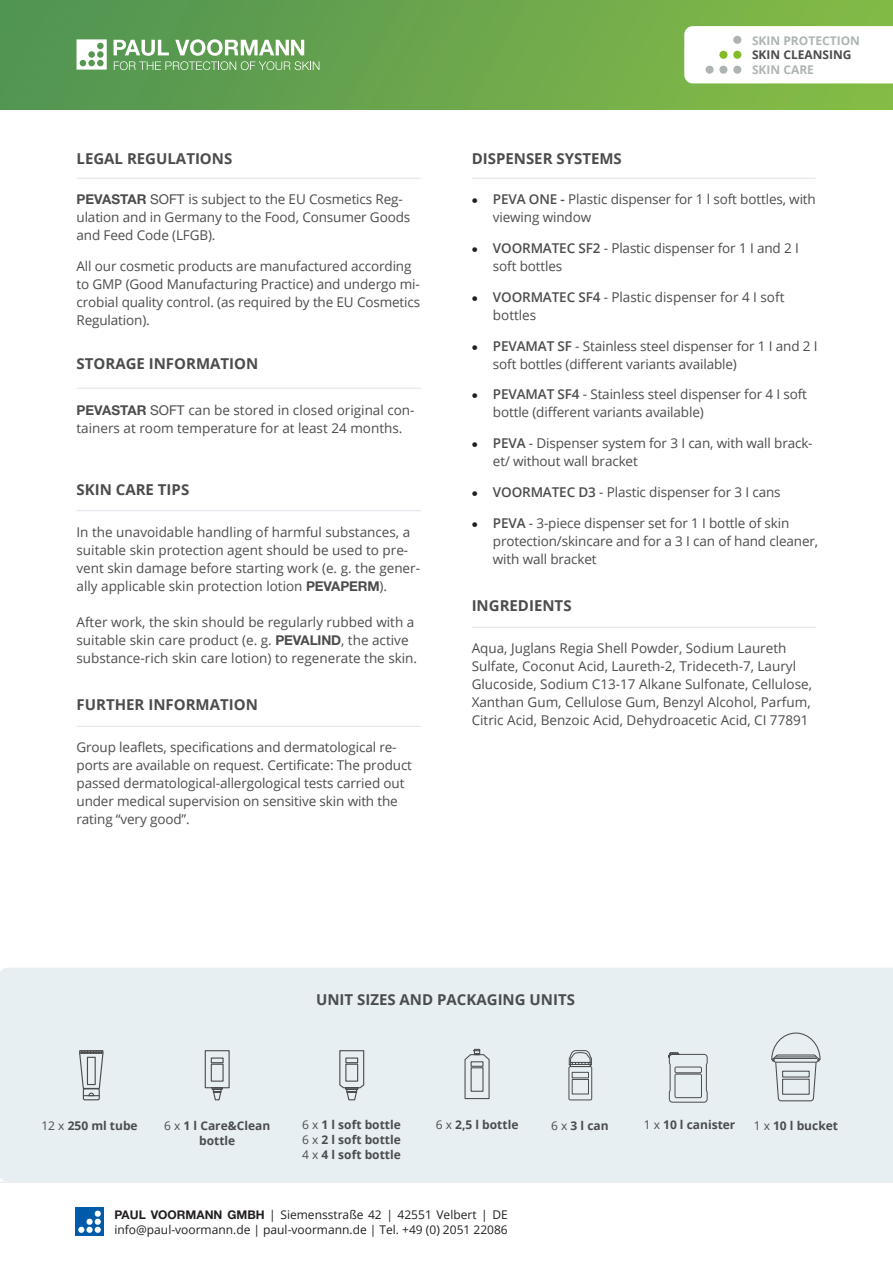
<style>
.page{position:relative;width:893px;height:1263px;background:#fff}
.page>*{position:absolute;margin:0;border:0;box-sizing:border-box;transform-origin:0 0}
.t1{font:700 15px "Open Sans";color:#4b4c4d}
.Listen_mit_Punkt{font:13.5px/18px "Open Sans";letter-spacing:-.01em;color:#4b4c4d}
.t2{font:700 12px "Open Sans";color:#4b4c4d}
.t3{font:12px "Open Sans";color:#231f20}
.t4{font:700 12px "Open Sans";color:#aeb4b4}
.s1{font-family:"Helvetica Neue LT Std";font-weight:700}
.s2{font-family:"Helvetica Neue LT Std"}
.s3{font-family:"Entypo";color:#231f20}
.s4{font-weight:600}
.s5{font-weight:400}
</style>
<div class="page">
<svg style="left:0;top:1182px;width:893px;height:1px"></svg>
<div style="left:0;top:968px;width:893px;height:214px;background:#e7eff3"></div>
<img style="left:0;top:0;width:893px;height:110px">
<hr style="left:77px;top:178px;width:344px;height:1px;background:#dde3e8">
<hr style="left:77px;top:388px;width:344px;height:1px;background:#dde3e8">
<hr style="left:472px;top:178px;width:344px;height:1px;background:#dde3e8">
<hr style="left:77px;top:726px;width:344px;height:1px;background:#dde3e8">
<hr style="left:77px;top:510px;width:344px;height:1px;background:#dde3e8">
<hr style="left:472px;top:627px;width:344px;height:1px;background:#dde3e8">
<div style="left:75px;top:1207px;width:29px;height:29px;background:#015aaa"></div>
<div style="left:86px;top:1227px;width:7px;height:6px;background:#fff;border-radius:50%"></div>
<svg style="left:78px;top:1227px;width:6px;height:6px"></svg>
<svg style="left:95px;top:1219px;width:6px;height:14px"></svg>
<div style="left:86px;top:1219px;width:7px;height:6px;background:#fff;border-radius:50%"></div>
<div style="left:95px;top:1210px;width:6px;height:7px;background:#fff;border-radius:50%"></div>
<svg style="left:684px;top:26px;width:209px;height:57px"></svg>
<div style="left:733px;top:36px;width:8px;height:8px;background:#aeb4b4;border-radius:50%"></div>
<div style="left:733px;top:51px;width:8px;height:8px;background:#82bb27;border-radius:50%"></div>
<div style="left:733px;top:66px;width:8px;height:8px;background:#aeb4b4;border-radius:50%"></div>
<div style="left:719px;top:51px;width:8px;height:8px;background:#82bb27;border-radius:50%"></div>
<div style="left:719px;top:66px;width:8px;height:8px;background:#aeb4b4;border-radius:50%"></div>
<div style="left:705px;top:66px;width:9px;height:8px;background:#aeb4b4;border-radius:50%"></div>
<svg style="left:114px;top:39px;width:205px;height:31px"></svg>
<svg style="left:77px;top:39px;width:30px;height:31px"></svg>
<div style="left:83px;top:1088px;width:17px;height:12px;border:1px solid #4b4c4d;border-radius:2px"></div>
<svg style="left:79px;top:1049px;width:25px;height:48px"></svg>
<svg style="left:568px;top:1049px;width:25px;height:52px"></svg>
<svg style="left:339px;top:1049px;width:26px;height:52px"></svg>
<svg style="left:204px;top:1049px;width:26px;height:52px"></svg>
<svg style="left:771px;top:1032px;width:50px;height:70px;background:#ced5d8"></svg>
<svg style="left:668px;top:1052px;width:40px;height:51px;background:#ccd2d6"></svg>
<svg style="left:464px;top:1048px;width:26px;height:52px"></svg>
<p class="t1" style="left:77px;top:148px;width:157px">LEGAL REGULATIONS</p>
<p class="Listen_mit_Punkt" style="left:77px;top:190px;width:335px"><span class="s1">PEVASTAR</span> <span class="s2">SOFT</span> is subject to the EU Cosmetics Reg&shy;ulation and in Germany to the Food, Consumer Goods and Feed Code (LFGB).</p>
<p class="Listen_mit_Punkt" style="left:77px;top:257px;width:345px">All our cosmetic products are manufactured according to GMP (Good Manufacturing Practice) and undergo mi&shy;crobial quality control. (as required by the EU Cosmetics Regulation).</p>
<p class="t1" style="left:77px;top:353px;width:183px">STORAGE INFORMATION</p>
<p class="Listen_mit_Punkt" style="left:77px;top:400px;width:340px"><span class="s1">PEVASTAR</span> <span class="s2">SOFT</span> can be stored in closed original con&shy;tainers at room temperature for at least 24 months.</p>
<p class="t1" style="left:77px;top:479px;width:114px">SKIN CARE TIPS</p>
<p class="Listen_mit_Punkt" style="left:77px;top:523px;width:345px">In the unavoidable handling of harmful substances, a suitable skin protection agent should be used to pre&shy;vent skin damage before starting work (e. g. the gener&shy;ally applicable skin protection lotion <span class="s1">PEVAPERM</span>).</p>
<p class="Listen_mit_Punkt" style="left:77px;top:613px;width:342px">After work, the skin should be regularly rubbed with a suitable skin care product (e. g. <span class="s1">PEVALIND</span>, the active substance-rich skin care lotion) to regenerate the skin.</p>
<p class="t1" style="left:77px;top:694px;width:183px">FURTHER INFORMATION</p>
<p class="Listen_mit_Punkt" style="left:77px;top:738px;width:337px">Group leaflets, specifications and dermatological re&shy;ports are available on request. Certificate: The product passed dermatological-allergological tests carried out under medical supervision on sensitive skin with the rating “very good”.</p>
<p class="t1" style="left:472px;top:148px;width:152px">DISPENSER SYSTEMS</p>
<p class="t4" style="left:752px;top:32px;width:109px">SKIN PROTECTION</p>
<p class="t2" style="left:752px;top:47px;width:101px">SKIN CLEANSING</p>
<p class="t4" style="left:752px;top:61px;width:63px">SKIN CARE</p>
<p class="Listen_mit_Punkt" style="left:493px;top:190px;width:324px;text-indent:-21px"><span class="s3">}</span> <span class="s4">PEVA ONE -</span> Plastic dispenser for 1 l soft bottles, with viewing window</p>
<p class="Listen_mit_Punkt" style="left:493px;top:239px;width:307px;text-indent:-21px"><span class="s3">}</span> <span class="s4">VOORMATEC SF2</span> - Plastic dispenser for 1 I and 2 I soft bottles</p>
<p class="Listen_mit_Punkt" style="left:493px;top:288px;width:293px;text-indent:-21px"><span class="s3">}</span> <span class="s4">VOORMATEC SF4</span> - Plastic dispenser for 4 I soft bottles</p>
<p class="Listen_mit_Punkt" style="left:493px;top:336px;width:326px;text-indent:-21px"><span class="s3">}</span> <span class="s4">PEVAMAT SF</span> - Stainless steel dispenser for 1 I and 2 I soft bottles (different variants available)</p>
<p class="Listen_mit_Punkt" style="left:493px;top:385px;width:316px;text-indent:-21px"><span class="s3">}</span> <span class="s4">PEVAMAT SF4</span> - Stainless steel dispenser for 4 I soft bottle (different variants available)</p>
<p class="Listen_mit_Punkt" style="left:493px;top:434px;width:321px;text-indent:-21px"><span class="s3">}</span> <span class="s4">PEVA</span> - Dispenser system for 3 I can, with wall brack&shy;et/ without wall bracket</p>
<p class="Listen_mit_Punkt" style="left:472px;top:483px;width:311px"><span class="s3">}</span> <span class="s4">VOORMATEC D3</span> - Plastic dispenser for 3 I cans</p>
<p class="Listen_mit_Punkt" style="left:493px;top:513px;width:327px;text-indent:-21px"><span class="s3">}</span> <span class="s4">PEVA</span> - 3-piece dispenser set for 1 I bottle of skin protection/skincare and for a 3 I can of hand cleaner, with wall bracket</p>
<p class="t1" style="left:472px;top:595px;width:101px">INGREDIENTS</p>
<p class="Listen_mit_Punkt" style="left:472px;top:639px;width:342px">Aqua, Juglans Regia Shell Powder, Sodium Laureth Sulfate, Coconut Acid, Laureth-2, Trideceth-7, Lauryl Glucoside, Sodium C13-17 Alkane Sulfonate, Cellulose, Xanthan Gum, Cellulose Gum, Benzyl Alcohol, Parfum, Citric Acid, Benzoic Acid, Dehydroacetic Acid, CI 77891</p>
<p class="t1" style="left:316px;top:989px;width:260px">UNIT SIZES AND PACKAGING UNITS</p>
<p class="t2" style="left:302px;top:1116px;width:100px"><span class="s5">6 x</span> 1 l soft bottle</p>
<p class="t2" style="left:302px;top:1131px;width:100px"><span class="s5">6 x</span> 2 l soft bottle</p>
<p class="t2" style="left:302px;top:1146px;width:100px"><span class="s5">4 x</span> 4 l soft bottle</p>
<p class="t2" style="left:41px;top:1117px;width:98px"><span class="s5">12 x</span> 250 ml tube</p>
<p class="t2" style="left:436px;top:1116px;width:84px"><span class="s5">6 x</span> 2,5 l bottle</p>
<p class="t2" style="left:551px;top:1117px;width:59px"><span class="s5">6 x</span> 3 l can</p>
<p class="t2" style="left:644px;top:1116px;width:93px"><span class="s5">1 x</span> 10 l canister</p>
<p class="t2" style="left:164px;top:1117px;width:108px"><span class="s5">6 x</span> 1 l Care&amp;Clean</p>
<p class="t2" style="left:754px;top:1117px;width:86px"><span class="s5">1 x</span> 10 l bucket</p>
<p class="t2" style="left:199px;top:1132px;width:38px">bottle</p>
<p class="t3" style="left:114px;top:1206px;width:395px"><span class="s1">PAUL VOORMANN GMBH</span> | Siemensstraße 42 | 42551 Velbert | DE</p>
<p class="t3" style="left:114px;top:1221px;width:395px">info@paul-voormann.de | paul-voormann.de | Tel. +49 (0) 2051 22086</p>
</div>
